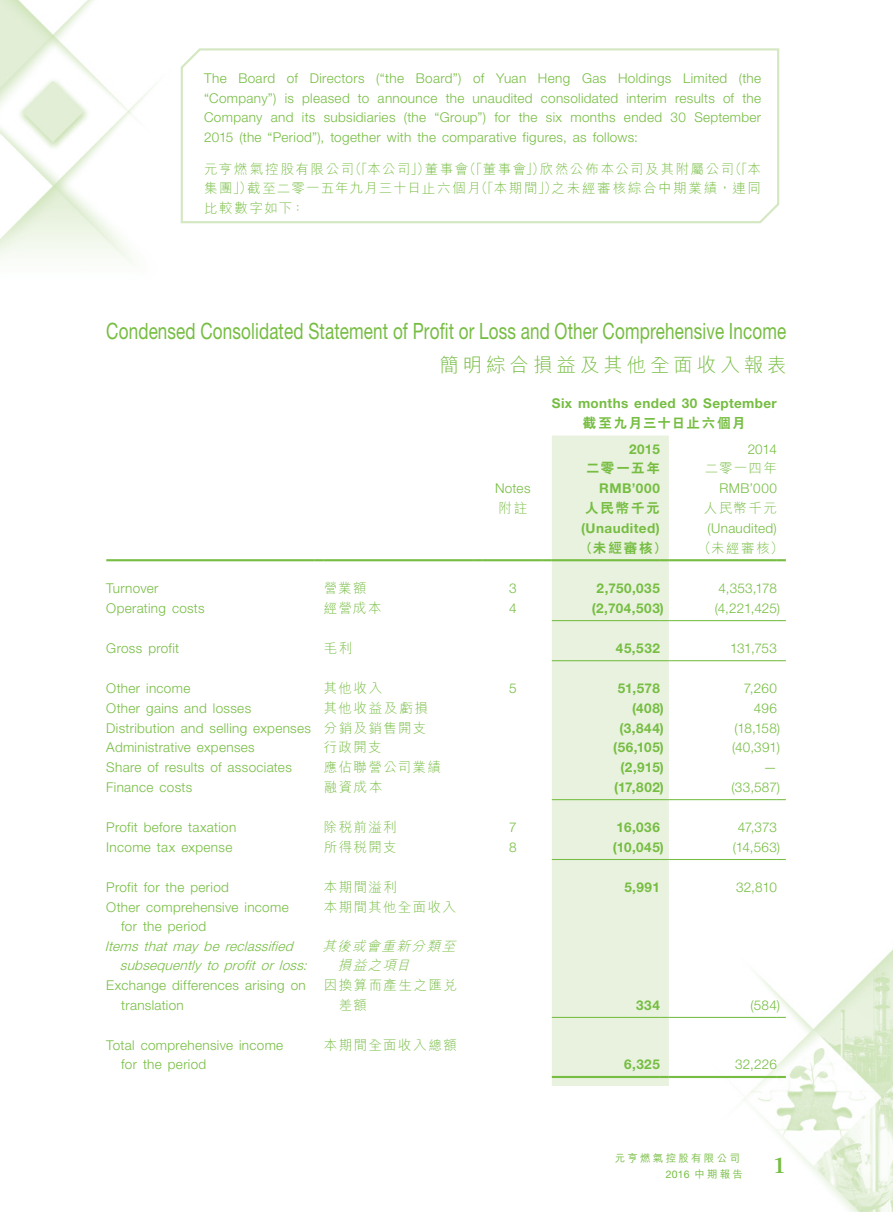
<style>
.page{position:relative;width:893px;height:1212px;background:#fff}
.page>*{position:absolute;margin:0;border:0;box-sizing:border-box;transform-origin:0 0}
.t1{font:700 24px "Giovanni Std";color:#76bd42}
.t2{font:22.5px "Helvetica Neue LT Std";letter-spacing:.01em;color:#76bd42;scale:.76 1}
.t3{font:300 19.5px "M Hei HK";letter-spacing:.2em;color:#76bd42}
._15_Table_Stub{font:300 13.5px/19.5px "Helvetica Neue LT Std";letter-spacing:.025em;color:#76bd42}
._01_Body_Text{font:300 13.5px/19.5px "Helvetica Neue LT Std";letter-spacing:.025em;color:#76bd42;text-align:justify}
._31_table_tab_6pt{font:700 13.5px "Helvetica Neue LT Std";letter-spacing:.03em;color:#76bd42}
._31_table_tab_6pt-2{font:300 13.5px "Helvetica Neue LT Std";letter-spacing:.01em;color:#76bd42}
._01_Body_Text-2{font:300 13.5px/19.5px "M Hei HK";letter-spacing:.115em;color:#76bd42;text-align:justify}
._15_Table_Stub-2{font:300 13.5px/19.5px "M Hei HK";letter-spacing:.1em;color:#76bd42}
._15_Table_Stub-3{font:italic 300 13.5px/19.5px "Helvetica Neue LT Std";color:#76bd42}
._31_table_tab_6pt-3{font:800 13.5px "C Hei 2 HK";letter-spacing:.13em;color:#76bd42}
._31_table_tab_6pt-4{font:300 13.5px "M Hei HK";letter-spacing:.1em;color:#76bd42}
._15_Table_Stub-4{font:italic 300 13.5px/19.5px "M Hei HK";color:#76bd42}
._15_Table_Stub-5{font:300 13.5px "M Hei HK";letter-spacing:.12em;color:#76bd42}
.t4{font:500 10.5px "M Hei HK";letter-spacing:.215em;color:#76bd42}
.t5{font:10.5px "Helvetica Neue LT Std";color:#76bd42}
.s1{font-family:"M Hei HK";font-weight:500}
</style>
<div class="page">
<img style="left:106px;top:435px;width:787px;height:777px">
<img style="left:0;top:0;width:156px;height:264px">
<svg style="left:180px;top:48px;width:600px;height:176px"></svg>
<div style="left:552px;top:436px;width:117px;height:650px;background:#e8f2de"></div>
<hr style="left:106px;top:559px;width:209px;height:2px;background:#76bd42">
<svg style="left:315px;top:559px;width:9px;height:2px"></svg>
<hr style="left:324px;top:559px;width:150px;height:2px;background:#76bd42">
<svg style="left:474px;top:559px;width:9px;height:2px"></svg>
<hr style="left:483px;top:559px;width:60px;height:2px;background:#76bd42">
<svg style="left:543px;top:559px;width:9px;height:2px"></svg>
<hr style="left:552px;top:559px;width:108px;height:2px;background:#76bd42">
<svg style="left:660px;top:559px;width:9px;height:2px"></svg>
<hr style="left:669px;top:559px;width:108px;height:2px;background:#76bd42">
<svg style="left:777px;top:559px;width:9px;height:2px"></svg>
<hr style="left:552px;top:620px;width:108px;height:1px;background:#76bd42">
<hr style="left:669px;top:620px;width:108px;height:1px;background:#76bd42">
<hr style="left:552px;top:660px;width:108px;height:1px;background:#76bd42">
<hr style="left:669px;top:660px;width:108px;height:1px;background:#76bd42">
<hr style="left:552px;top:799px;width:108px;height:1px;background:#76bd42">
<hr style="left:669px;top:799px;width:108px;height:1px;background:#76bd42">
<hr style="left:552px;top:859px;width:108px;height:1px;background:#76bd42">
<hr style="left:669px;top:859px;width:108px;height:1px;background:#76bd42">
<hr style="left:552px;top:1017px;width:108px;height:1px;background:#76bd42">
<hr style="left:669px;top:1017px;width:108px;height:1px;background:#76bd42">
<hr style="left:552px;top:1076px;width:108px;height:2px;background:#76bd42">
<svg style="left:660px;top:1076px;width:9px;height:2px"></svg>
<hr style="left:669px;top:1076px;width:108px;height:2px;background:#76bd42">
<svg style="left:777px;top:1076px;width:9px;height:2px"></svg>
<p class="_01_Body_Text" style="left:204px;top:68px;width:559px">The Board of Directors (“the Board”) of Yuan Heng Gas Holdings Limited (the “Company”) is pleased to announce the unaudited consolidated interim results of the Company and its subsidiaries (the “Group”) for the six months ended 30 September 2015 (the “Period”), together with the comparative figures, as follows:</p>
<p class="_01_Body_Text-2" style="left:204px;top:158px;width:558px">元亨燃氣控股有限公司（「本公司」）董事會（「董事會」）欣然公佈本公司及其附屬公司（「本集團」）截至二零一五年九月三十日止六個月（「本期間」）之未經審核綜合中期業績，連同比較數字如下：</p>
<p class="t2" style="left:106px;top:317px;width:896px">Condensed Consolidated Statement of Profit or Loss and Other Comprehensive Income</p>
<p class="t3" style="left:440px;top:351px;width:349px">簡明綜合損益及其他全面收入報表</p>
<p class="_31_table_tab_6pt" style="left:552px;top:395px;width:227px">Six months ended 30 September</p>
<p class="_31_table_tab_6pt-3" style="left:583px;top:414px;width:164px">截至九月三十日止六個月</p>
<p class="_31_table_tab_6pt" style="left:629px;top:440px;width:32px">2015</p>
<p class="_31_table_tab_6pt-2" style="left:748px;top:441px;width:31px">2014</p>
<p class="_31_table_tab_6pt-3" style="left:586px;top:459px;width:75px">二零一五年</p>
<p class="_31_table_tab_6pt-4" style="left:705px;top:459px;width:73px">二零一四年</p>
<p class="_31_table_tab_6pt-2" style="left:495px;top:480px;width:37px">Notes</p>
<p class="_31_table_tab_6pt" style="left:599px;top:480px;width:62px">RMB’000</p>
<p class="_31_table_tab_6pt-2" style="left:720px;top:480px;width:59px">RMB’000</p>
<p class="_31_table_tab_6pt-4" style="left:498px;top:498px;width:30px">附註</p>
<p class="_31_table_tab_6pt-3" style="left:585px;top:499px;width:76px">人民幣千元</p>
<p class="_31_table_tab_6pt-4" style="left:704px;top:498px;width:75px">人民幣千元</p>
<p class="_31_table_tab_6pt" style="left:581px;top:520px;width:80px">(Unaudited)</p>
<p class="_31_table_tab_6pt-2" style="left:708px;top:520px;width:71px">(Unaudited)</p>
<p class="_31_table_tab_6pt-3" style="left:579px;top:538px;width:89px">（未經審核）</p>
<p class="_31_table_tab_6pt-4" style="left:698px;top:538px;width:87px">（未經審核）</p>
<p class="_15_Table_Stub" style="left:106px;top:578px;width:54px">Turnover</p>
<p class="_15_Table_Stub-2" style="left:324px;top:578px;width:44px">營業額</p>
<p class="_31_table_tab_6pt-2" style="left:509px;top:580px;width:9px">3</p>
<p class="_31_table_tab_6pt" style="left:596px;top:580px;width:65px">2,750,035</p>
<p class="_31_table_tab_6pt-2" style="left:718px;top:580px;width:60px">4,353,178</p>
<p class="_15_Table_Stub" style="left:106px;top:598px;width:100px">Operating costs</p>
<p class="_15_Table_Stub-2" style="left:324px;top:598px;width:59px">經營成本</p>
<p class="_31_table_tab_6pt-2" style="left:509px;top:600px;width:9px">4</p>
<p class="_31_table_tab_6pt" style="left:592px;top:600px;width:74px">(2,704,503)</p>
<p class="_31_table_tab_6pt-2" style="left:715px;top:600px;width:67px">(4,221,425)</p>
<p class="_15_Table_Stub" style="left:106px;top:638px;width:74px">Gross profit</p>
<p class="_15_Table_Stub-2" style="left:324px;top:638px;width:30px">毛利</p>
<p class="_31_table_tab_6pt" style="left:616px;top:640px;width:45px">45,532</p>
<p class="_31_table_tab_6pt-2" style="left:730px;top:640px;width:48px">131,753</p>
<p class="_15_Table_Stub" style="left:106px;top:678px;width:86px">Other income</p>
<p class="_15_Table_Stub-2" style="left:324px;top:678px;width:60px">其他收入</p>
<p class="_31_table_tab_6pt-2" style="left:509px;top:680px;width:9px">5</p>
<p class="_31_table_tab_6pt" style="left:618px;top:680px;width:44px">51,578</p>
<p class="_31_table_tab_6pt-2" style="left:744px;top:680px;width:34px">7,260</p>
<p class="_15_Table_Stub" style="left:106px;top:698px;width:146px">Other gains and losses</p>
<p class="_15_Table_Stub-5" style="left:324px;top:698px;width:106px">其他收益及虧損</p>
<p class="_31_table_tab_6pt" style="left:632px;top:700px;width:33px">(408)</p>
<p class="_31_table_tab_6pt-2" style="left:754px;top:700px;width:25px">496</p>
<p class="_15_Table_Stub" style="left:106px;top:718px;width:206px">Distribution and selling expenses</p>
<p class="_15_Table_Stub-2" style="left:324px;top:717px;width:104px">分銷及銷售開支</p>
<p class="_31_table_tab_6pt" style="left:619px;top:719px;width:46px">(3,844)</p>
<p class="_31_table_tab_6pt-2" style="left:735px;top:719px;width:47px">(18,158)</p>
<p class="_15_Table_Stub" style="left:106px;top:737px;width:150px">Administrative expenses</p>
<p class="_15_Table_Stub-2" style="left:324px;top:737px;width:59px">行政開支</p>
<p class="_31_table_tab_6pt" style="left:613px;top:739px;width:52px">(56,105)</p>
<p class="_31_table_tab_6pt-2" style="left:732px;top:739px;width:50px">(40,391)</p>
<p class="_15_Table_Stub" style="left:106px;top:757px;width:187px">Share of results of associates</p>
<p class="_15_Table_Stub-2" style="left:324px;top:757px;width:119px">應佔聯營公司業績</p>
<p class="_31_table_tab_6pt" style="left:620px;top:759px;width:45px">(2,915)</p>
<p class="_31_table_tab_6pt-2" style="left:763px;top:759px;width:15px">—</p>
<p class="_15_Table_Stub" style="left:106px;top:777px;width:87px">Finance costs</p>
<p class="_15_Table_Stub-2" style="left:324px;top:777px;width:60px">融資成本</p>
<p class="_31_table_tab_6pt" style="left:614px;top:779px;width:51px">(17,802)</p>
<p class="_31_table_tab_6pt-2" style="left:732px;top:779px;width:50px">(33,587)</p>
<p class="_15_Table_Stub" style="left:106px;top:817px;width:131px">Profit before taxation</p>
<p class="_15_Table_Stub-2" style="left:324px;top:817px;width:74px">除稅前溢利</p>
<p class="_31_table_tab_6pt-2" style="left:509px;top:819px;width:9px">7</p>
<p class="_31_table_tab_6pt" style="left:617px;top:819px;width:45px">16,036</p>
<p class="_31_table_tab_6pt-2" style="left:738px;top:819px;width:41px">47,373</p>
<p class="_15_Table_Stub" style="left:106px;top:837px;width:128px">Income tax expense</p>
<p class="_15_Table_Stub-2" style="left:324px;top:836px;width:74px">所得稅開支</p>
<p class="_31_table_tab_6pt-2" style="left:509px;top:839px;width:9px">8</p>
<p class="_31_table_tab_6pt" style="left:613px;top:838px;width:53px">(10,045)</p>
<p class="_31_table_tab_6pt-2" style="left:733px;top:839px;width:49px">(14,563)</p>
<p class="_15_Table_Stub" style="left:106px;top:877px;width:124px">Profit for the period</p>
<p class="_15_Table_Stub-2" style="left:324px;top:877px;width:75px">本期間溢利</p>
<p class="_31_table_tab_6pt" style="left:624px;top:879px;width:37px">5,991</p>
<p class="_31_table_tab_6pt-2" style="left:736px;top:879px;width:42px">32,810</p>
<p class="_15_Table_Stub" style="left:121px;top:897px;width:169px;text-indent:-15px">Other comprehensive income for the period</p>
<p class="_15_Table_Stub-2" style="left:324px;top:896px;width:134px">本期間其他全面收入</p>
<p class="_15_Table_Stub-3" style="left:120px;top:936px;width:192px;text-indent:-15px">Items that may be reclassified subsequently to profit or loss:</p>
<p class="_15_Table_Stub-4" style="left:337px;top:936px;width:124px;text-indent:-15px">其後或會重新分類至損益之項目</p>
<p class="_15_Table_Stub" style="left:121px;top:975px;width:186px;text-indent:-15px">Exchange differences arising on translation</p>
<p class="_15_Table_Stub-2" style="left:339px;top:975px;width:120px;text-indent:-15px">因換算而產生之匯兌差額</p>
<p class="_31_table_tab_6pt" style="left:636px;top:996px;width:25px">334</p>
<p class="_31_table_tab_6pt-2" style="left:750px;top:996px;width:31px">(584)</p>
<p class="_15_Table_Stub" style="left:121px;top:1035px;width:163px;text-indent:-15px">Total comprehensive income for the period</p>
<p class="_15_Table_Stub-2" style="left:324px;top:1034px;width:135px">本期間全面收入總額</p>
<p class="_31_table_tab_6pt" style="left:624px;top:1056px;width:37px">6,325</p>
<p class="_31_table_tab_6pt-2" style="left:735px;top:1056px;width:43px">32,226</p>
<p class="t4" style="left:615px;top:1150px;width:127px">元亨燃氣控股有限公司</p>
<p class="t5" style="left:666px;top:1168px;width:79px">2016 <span class="s1">中期報告</span></p>
<p class="t1" style="left:772px;top:1151px;width:15px">1</p>
</div>
